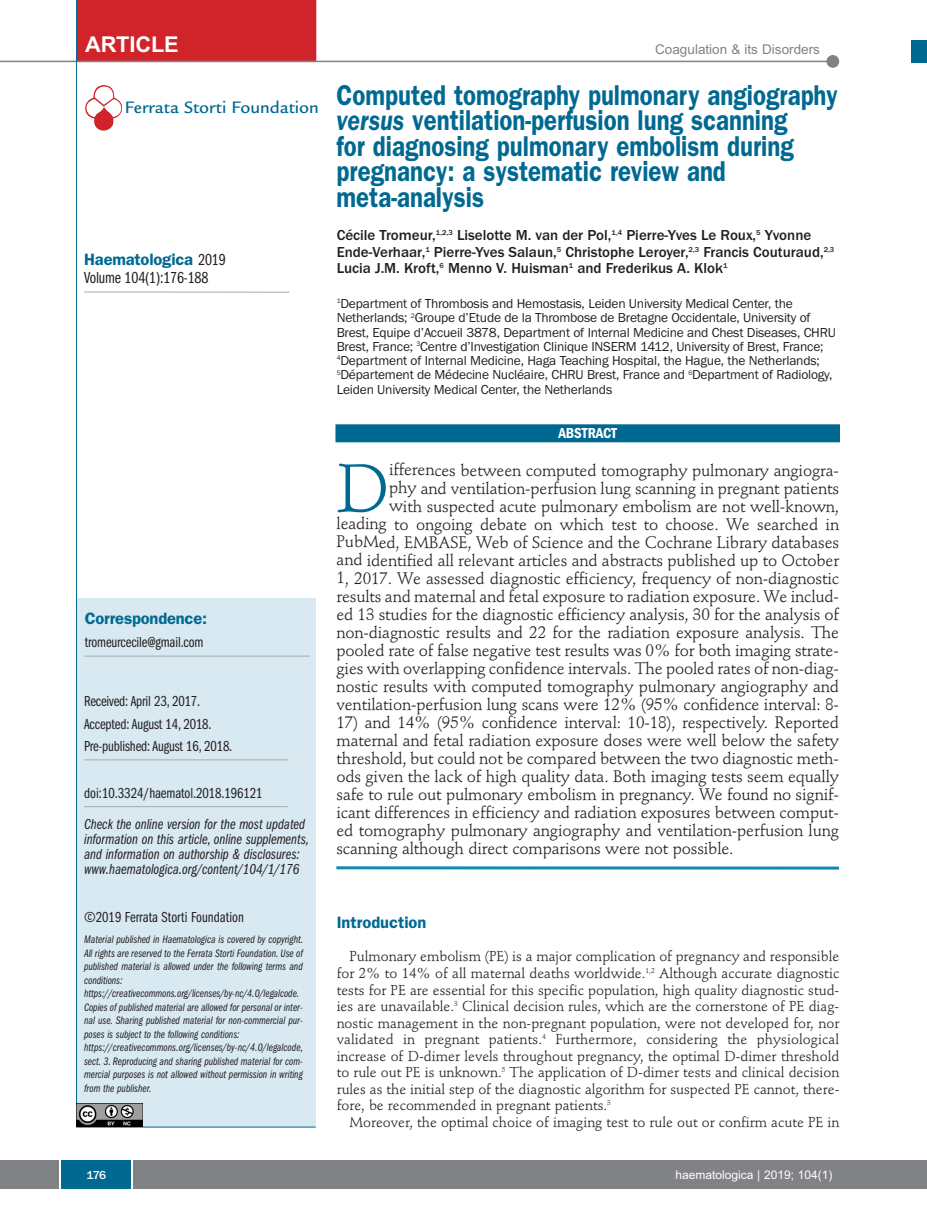
<style>
.page{position:relative;width:927px;height:1225px;background:#fff}
.page>*{position:absolute;margin:0;border:0;box-sizing:border-box;transform-origin:0 0}
.t1{font:66.9px "Stempel Schneidler";color:#006991}
.t2{font:600 28.8px/25.5px "Franklin Gothic";color:#006991;scale:.83 1}
.t3{font:700 21.75px "Arial";letter-spacing:-.01em;color:#fff}
.t4{font:500 18px "Legacy Sans";color:#006991}
.t5{font:16.5px/18px "Stempel Schneidler";letter-spacing:-.01em;color:#231f20;text-align:right}
.t6{font:600 16.5px "Franklin Gothic";letter-spacing:-.01em;color:#006991}
.t7{font:16.5px "Franklin Gothic Book Cmpr";letter-spacing:-.01em;color:#231f20}
.t8{font:500 15px/16.5px "Franklin Gothic";color:#231f20}
.t9{font:15px/15px "Franklin Gothic Book Cmpr Ital";color:#231f20}
.t10{font:15px/22.5px "Franklin Gothic Book Cmpr";letter-spacing:-.01em;color:#231f20}
.t11{font:600 condensed 15px "Franklin Gothic";letter-spacing:-.005em;color:#fff}
.t12{font:14.25px/16.5px "Stempel Schneidler";color:#231f20;text-align:justify}
.t13{font:13.5px/14.2px "Franklin Gothic";letter-spacing:-.015em;color:#231f20}
.t14{font:13.5px "Arial";color:#808285}
.t15{font:12px "Arial";color:#fff}
.t16{font:500 12px "Franklin Gothic";color:#fff}
.t17{font:11.25px/13.5px "Franklin Gothic Book Cmpr Ital";color:#231f20}
.s1{font-family:"Franklin Gothic Book Cmpr";font-weight:400;color:#231f20}
.s2{font-style:italic}
</style>
<div class="page">
<div style="left:911px;top:40px;width:16px;height:22px;background:#006991"></div>
<div style="left:910px;top:1160px;width:17px;height:28px;background:#808285"></div>
<div style="left:0;top:1160px;width:910px;height:28px;background:#808285"></div>
<div style="left:61px;top:1160px;width:71px;height:28px;background:#006991"></div>
<svg style="left:60px;top:1160px;width:1px;height:28px"></svg>
<svg style="left:132px;top:1160px;width:1px;height:28px"></svg>
<div style="left:77px;top:598px;width:239px;height:529px;background:#d8e9f1"></div>
<hr style="left:84px;top:759px;width:204px;height:1px;background:#a8a9ad">
<hr style="left:85px;top:656px;width:225px;height:1px;background:#a8a9ad">
<hr style="left:76px;top:1126px;width:240px;height:1px;background:#006991">
<hr style="left:84px;top:292px;width:206px;height:1px;background:#a8a9ad">
<div style="left:77px;top:0;width:239px;height:62px;background:#d1232a"></div>
<hr style="left:0;top:61px;width:830px;height:1px;background:#808285">
<div style="left:826px;top:55px;width:13px;height:13px;background:#808285;border-radius:50%"></div>
<hr style="left:84px;top:806px;width:204px;height:1px;background:#a8a9ad">
<hr style="left:76px;top:0;width:1px;height:1126px;background:#006991">
<img style="left:77px;top:1103px;width:65px;height:23px">
<hr style="left:336px;top:866px;width:503px;height:3px;background:#0d8aaf">
<div style="left:335px;top:424px;width:505px;height:18px;background:#006991"></div>
<img style="left:85px;top:85px;width:37px;height:46px">
<h3 class="t3" style="left:85px;top:32px;width:95px">ARTICLE</h3>
<p class="t14" style="left:655px;top:42px;width:166px">Coagulation &amp; its Disorders</p>
<p class="t4" style="left:125px;top:101px;width:196px">Ferrata Storti Foundation</p>
<p class="t6" style="left:84px;top:254px;width:143px">Haematologica <span class="s1">2019</span></p>
<p class="t7" style="left:84px;top:272px;width:126px">Volume 104(1):176-188</p>
<p class="t6" style="left:85px;top:612px;width:124px">Correspondence:</p>
<p class="t10" style="left:85px;top:632px;width:120px">tromeurcecile@gmail.com</p>
<p class="t10" style="left:84px;top:691px;width:150px">Received: April 23, 2017.<br>Accepted: August 14, 2018.<br>Pre-published: August 16, 2018.</p>
<p class="t10" style="left:84px;top:783px;width:180px">doi:10.3324/haematol.2018.196121</p>
<p class="t9" style="left:84px;top:817px;width:226px">Check the online version for the most updated information on this article, online supplements, and information on authorship &amp; disclosures: www.haematologica.org/content/104/1/176</p>
<p class="t10" style="left:84px;top:907px;width:161px">©2019 Ferrata Storti Foundation</p>
<p class="t17" style="left:84px;top:933px;width:221px">Material published in Haematologica is covered by copyright.<br>All rights are reserved to the Ferrata Storti Foundation. Use of published material is allowed under the following terms and conditions: https://creativecommons.org/licenses/by-nc/4.0/legalcode.<br>Copies of published material are allowed for personal or inter&shy;nal use. Sharing published material for non-commercial pur&shy;poses is subject to the following conditions: https://creativecommons.org/licenses/by-nc/4.0/legalcode, sect. 3. Reproducing and sharing published material for com&shy;mercial purposes is not allowed without permission in writing from the publisher.</p>
<h2 class="t2" style="left:337px;top:85px;width:605px">Computed tomography pulmonary angiography <span class="s2">versus</span> ventilation-perfusion lung scanning<br>for diagnosing pulmonary embolism during pregnancy: a systematic review and meta-analysis</h2>
<p class="t8" style="left:337px;top:227px;width:499px">Cécile Tromeur,<sup>1,2,3</sup> Liselotte M. van der Pol,<sup>1,4</sup> Pierre-Yves Le Roux,<sup>5</sup> Yvonne<br>Ende-Verhaar,<sup>1</sup> Pierre-Yves Salaun,<sup>5</sup> Christophe Leroyer,<sup>2,3</sup> Francis Couturaud,<sup>2,3<br></sup>Lucia J.M. Kroft,<sup>6</sup> Menno V. Huisman<sup>1</sup> and Frederikus A. Klok<sup>1</sup></p>
<p class="t13" style="left:337px;top:296px;width:501px"><sup>1</sup>Department of Thrombosis and Hemostasis, Leiden University Medical Center, the Netherlands; <sup>2</sup>Groupe d’Etude de la Thrombose de Bretagne Occidentale, University of Brest, Equipe d’Accueil 3878, Department of Internal Medicine and Chest Diseases, CHRU Brest, France; <sup>3</sup>Centre d’Investigation Clinique INSERM 1412, University of Brest, France; <sup>4</sup>Department of Internal Medicine, Haga Teaching Hospital, the Hague, the Netherlands; <sup>5</sup>Département de Médecine Nucléaire, CHRU Brest, France and <sup>6</sup>Department of Radiology, Leiden University Medical Center, the Netherlands</p>
<p class="t11" style="left:558px;top:428px;width:60px">ABSTRACT</p>
<p class="t5" style="left:336px;top:462px;width:504px">ifferences between computed tomography pulmonary angiogra-<br>phy and ventilation-perfusion lung scanning in pregnant patients<br>with suspected acute pulmonary embolism are not well-known, leading to ongoing debate on which test to choose. We searched in PubMed, EMBASE, Web of Science and the Cochrane Library databases and identified all relevant articles and abstracts published up to October 1, 2017. We assessed diagnostic efficiency, frequency of non-diagnostic results and maternal and fetal exposure to radiation exposure. We includ&shy;ed 13 studies for the diagnostic efficiency analysis, 30 for the analysis of non-diagnostic results and 22 for the radiation exposure analysis. The pooled rate of false negative test results was 0% for both imaging strate&shy;gies with overlapping confidence intervals. The pooled rates of non-diag&shy;nostic results with computed tomography pulmonary angiography and ventilation-perfusion lung scans were 12% (95% confidence interval: 8-</p>
<p class="t5" style="left:336px;top:714px;width:504px;text-align:justify">17) and 14% (95% confidence interval: 10-18), respectively. Reported maternal and fetal radiation exposure doses were well below the safety threshold, but could not be compared between the two diagnostic meth&shy;ods given the lack of high quality data. Both imaging tests seem equally safe to rule out pulmonary embolism in pregnancy. We found no signif&shy;icant differences in efficiency and radiation exposures between comput&shy;ed tomography pulmonary angiography and ventilation-perfusion lung scanning although direct comparisons were not possible.</p>
<h1 class="t1" style="left:337px;top:461px;width:55px">D</h1>
<p class="t6" style="left:337px;top:917px;width:91px">Introduction</p>
<p class="t12" style="left:337px;top:949px;width:504px;text-indent:13px">Pulmonary embolism (PE) is a major complication of pregnancy and responsible for 2% to 14% of all maternal deaths worldwide.<sup>1,2</sup> Although accurate diagnostic tests for PE are essential for this specific population, high quality diagnostic stud&shy;ies are unavailable.<sup>3</sup> Clinical decision rules, which are the cornerstone of PE diag&shy;nostic management in the non-pregnant population, were not developed for, nor validated in pregnant patients.<sup>4</sup> Furthermore, considering the physiological increase of D-dimer levels throughout pregnancy, the optimal D-dimer threshold to rule out PE is unknown.<sup>5</sup> The application of D-dimer tests and clinical decision rules as the initial step of the diagnostic algorithm for suspected PE cannot, there&shy;fore, be recommended in pregnant patients.<sup>3</sup></p>
<p class="t12" style="left:349px;top:1114px;width:491px">Moreover, the optimal choice of imaging test to rule out or confirm acute PE in</p>
<p class="t16" style="left:86px;top:1167px;width:21px">176</p>
<p class="t15" style="left:676px;top:1167px;width:158px">haematologica | 2019; 104(1)</p>
</div>
